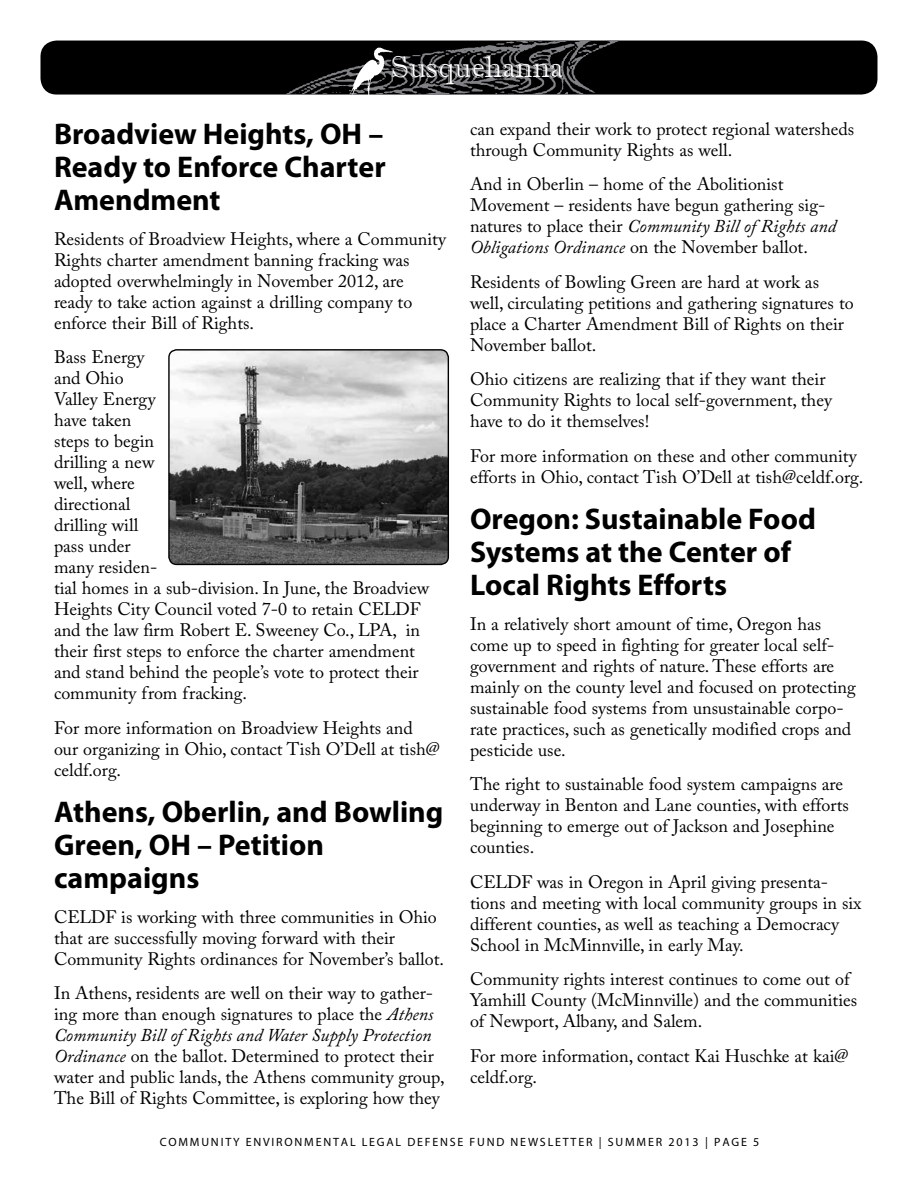
<style>
.page{position:relative;width:918px;height:1188px;background:#fff}
.page>*{position:absolute;margin:0;border:0;box-sizing:border-box;transform-origin:0 0}
.t1{font:700 30px/33px "Myriad Pro";color:#000}
.t2{font:30px "Imprint MT Shadow";color:#fff}
.t3{font:18px/21px "Adobe Caslon Pro";color:#000}
.t4{font:12px "Myriad Pro";letter-spacing:.15em;color:#000}
.s1{font-style:italic}
</style>
<div class="page">
<div style="left:40px;top:41px;width:838px;height:54px;background:#000;border-radius:16px"></div>
<img style="left:276px;top:41px;width:389px;height:54px">
<img style="left:347px;top:46px;width:48px;height:49px">
<img style="left:170px;top:351px;width:278px;height:212px">
<div style="left:168px;top:349px;width:281px;height:216px;border:1px solid #000;border-radius:8px"></div>
<h1 class="t2" style="left:391px;top:49px;width:174px">Susquehanna</h1>
<h1 class="t1" style="left:54px;top:116px;width:333px;text-align:justify">Broadview Heights, OH – Ready to Enforce Charter Amendment</h1>
<p class="t3" style="left:54px;top:228px;width:394px">Residents of Broadview Heights, where a Community Rights charter amendment banning fracking was adopted overwhelmingly in November 2012, are ready to take action against a drilling company to enforce their Bill of Rights.</p>
<p class="t3" style="left:54px;top:346px;width:377px">Bass Energy<br>and Ohio<br>Valley Energy<br>have taken<br>steps to begin<br>drilling a new<br>well, where<br>directional<br>drilling will<br>pass under<br>many residen-<br>tial homes in a sub-division. In June, the Broadview<br>Heights City Council voted 7-0 to retain CELDF and the law firm Robert E. Sweeney Co., LPA, in their first steps to enforce the charter amendment and stand behind the people’s vote to protect their community from fracking.</p>
<p class="t3" style="left:54px;top:717px;width:387px">For more information on Broadview Heights and our organizing in Ohio, contact Tish O’Dell at tish@ celdf.org.</p>
<h1 class="t1" style="left:54px;top:794px;width:391px">Athens, Oberlin, and Bowling<br>Green, OH – Petition campaigns</h1>
<p class="t3" style="left:54px;top:906px;width:392px">CELDF is working with three communities in Ohio that are successfully moving forward with their<br>Community Rights ordinances for November’s ballot.</p>
<p class="t3" style="left:54px;top:982px;width:392px">In Athens, residents are well on their way to gather&shy;ing more than enough signatures to place the <span class="s1">Athens Community Bill of Rights and Water Supply Protection Ordinance</span> on the ballot. Determined to protect their water and public lands, the Athens community group, The Bill of Rights Committee, is exploring how they</p>
<p class="t3" style="left:470px;top:118px;width:386px">can expand their work to protect regional watersheds through Community Rights as well.</p>
<p class="t3" style="left:470px;top:174px;width:368px">And in Oberlin – home of the Abolitionist Movement – residents have begun gathering sig&shy;natures to place their <span class="s1">Community Bill of Rights and Obligations Ordinance</span> on the November ballot.</p>
<p class="t3" style="left:470px;top:271px;width:385px">Residents of Bowling Green are hard at work as well, circulating petitions and gathering signatures to place a Charter Amendment Bill of Rights on their November ballot.</p>
<p class="t3" style="left:470px;top:369px;width:363px">Ohio citizens are realizing that if they want their<br>Community Rights to local self-government, they have to do it themselves!</p>
<p class="t3" style="left:470px;top:445px;width:395px">For more information on these and other community efforts in Ohio, contact Tish O’Dell at tish@celdf.org.</p>
<h1 class="t1" style="left:470px;top:502px;width:347px">Oregon: Sustainable Food<br>Systems at the Center of<br>Local Rights Efforts</h1>
<p class="t3" style="left:470px;top:613px;width:387px">In a relatively short amount of time, Oregon has come up to speed in fighting for greater local self&shy;government and rights of nature. These efforts are mainly on the county level and focused on protecting sustainable food systems from unsustainable corpo&shy;rate practices, such as genetically modified crops and pesticide use.</p>
<p class="t3" style="left:470px;top:774px;width:380px">The right to sustainable food system campaigns are underway in Benton and Lane counties, with efforts beginning to emerge out of Jackson and Josephine counties.</p>
<p class="t3" style="left:470px;top:871px;width:393px">CELDF was in Oregon in April giving presenta&shy;tions and meeting with local community groups in six different counties, as well as teaching a Democracy School in McMinnville, in early May.</p>
<p class="t3" style="left:470px;top:969px;width:389px">Community rights interest continues to come out of<br>Yamhill County (McMinnville) and the communities of Newport, Albany, and Salem.</p>
<p class="t3" style="left:470px;top:1045px;width:380px">For more information, contact Kai Huschke at kai@ celdf.org.</p>
<p class="t4" style="left:160px;top:1134px;width:601px">COMMUNITY ENVIRONMENTAL LEGAL DEFENSE FUND NEWSLETTER | SUMMER 2013 | PAGE 5</p>
</div>
